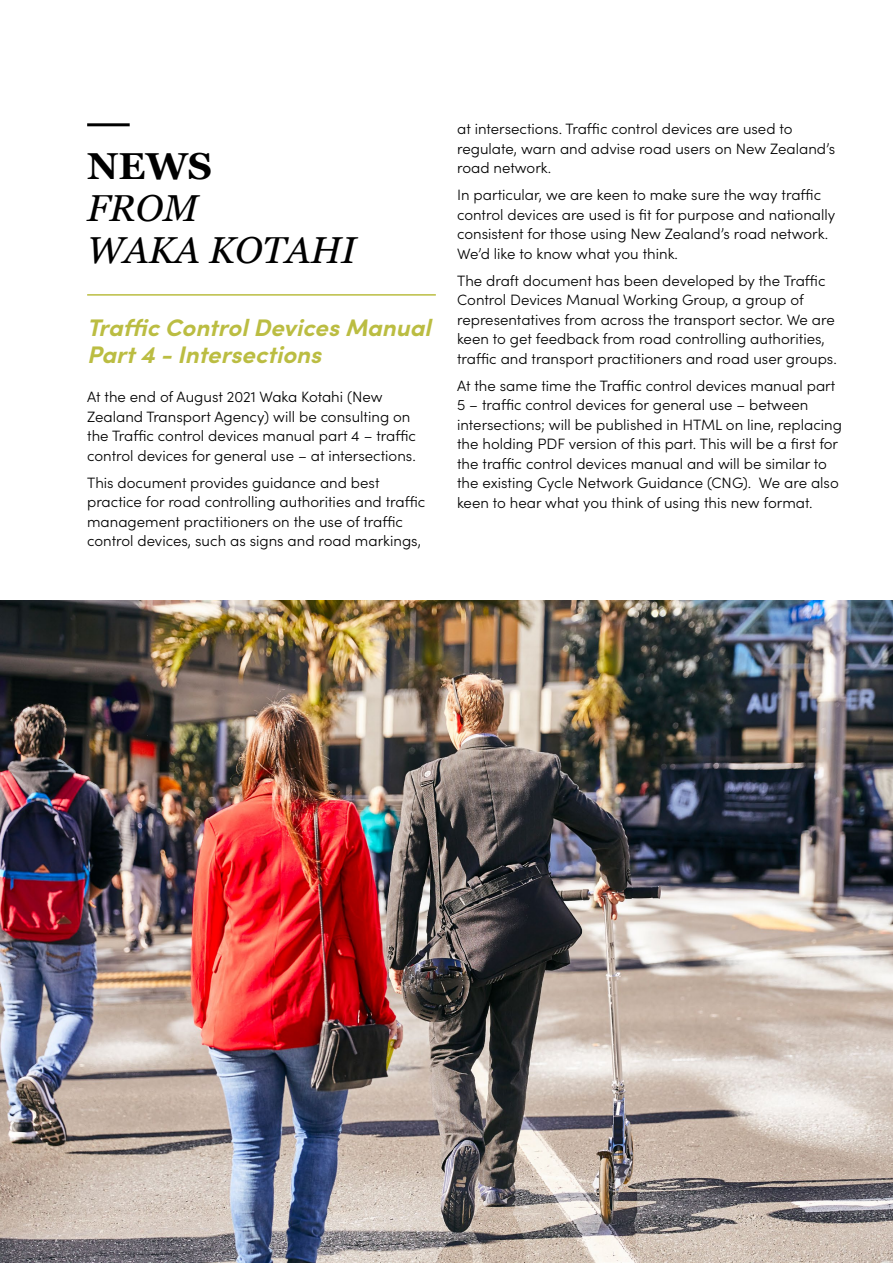
<style>
.page{position:relative;width:893px;height:1263px;background:#fff}
.page>*{position:absolute;margin:0;border:0;box-sizing:border-box;transform-origin:0 0}
.t1{font:italic 37.5px/42px "Georgia";color:#000}
.t2{font:700 37.5px "Georgia";color:#000}
.t3{font:italic 700 24px/27px "Sofia Pro";color:#bbbd42}
.t4{font:300 15px/19.5px "Sofia Pro";color:#000}
</style>
<div class="page">
<hr style="left:87px;top:123px;width:43px;height:3px;background:#000">
<hr style="left:87px;top:294px;width:349px;height:2px;background:#bbbd42">
<img style="left:0;top:600px;width:893px;height:663px">
<h1 class="t2" style="left:87px;top:138px;width:127px">NEWS</h1>
<h1 class="t1" style="left:87px;top:186px;width:270px">FROM<br>WAKA KOTAHI</h1>
<h2 class="t3" style="left:87px;top:312px;width:345px">Traffic Control Devices Manual<br>Part 4 - Intersections</h2>
<p class="t4" style="left:87px;top:386px;width:330px">At the end of August 2021 Waka Kotahi (New Zealand Transport Agency) will be consulting on the Traffic control devices manual part 4 – traffic control devices for general use – at intersections.</p>
<p class="t4" style="left:87px;top:472px;width:340px">This document provides guidance and best practice for road controlling authorities and traffic management practitioners on the use of traffic control devices, such as signs and road markings,</p>
<p class="t4" style="left:457px;top:118px;width:380px">at intersections. Traffic control devices are used to regulate, warn and advise road users on New Zealand’s road network.</p>
<p class="t4" style="left:457px;top:184px;width:380px">In particular, we are keen to make sure the way traffic control devices are used is fit for purpose and nationally consistent for those using New Zealand’s road network.<br>We’d like to know what you think.</p>
<p class="t4" style="left:457px;top:270px;width:381px">The draft document has been developed by the Traffic Control Devices Manual Working Group, a group of representatives from across the transport sector. We are keen to get feedback from road controlling authorities, traffic and transport practitioners and road user groups.</p>
<p class="t4" style="left:457px;top:375px;width:386px">At the same time the Traffic control devices manual part 5 – traffic control devices for general use – between intersections; will be published in HTML on line, replacing the holding PDF version of this part. This will be a first for the traffic control devices manual and will be similar to the existing Cycle Network Guidance (CNG). We are also keen to hear what you think of using this new format.</p>
</div>
